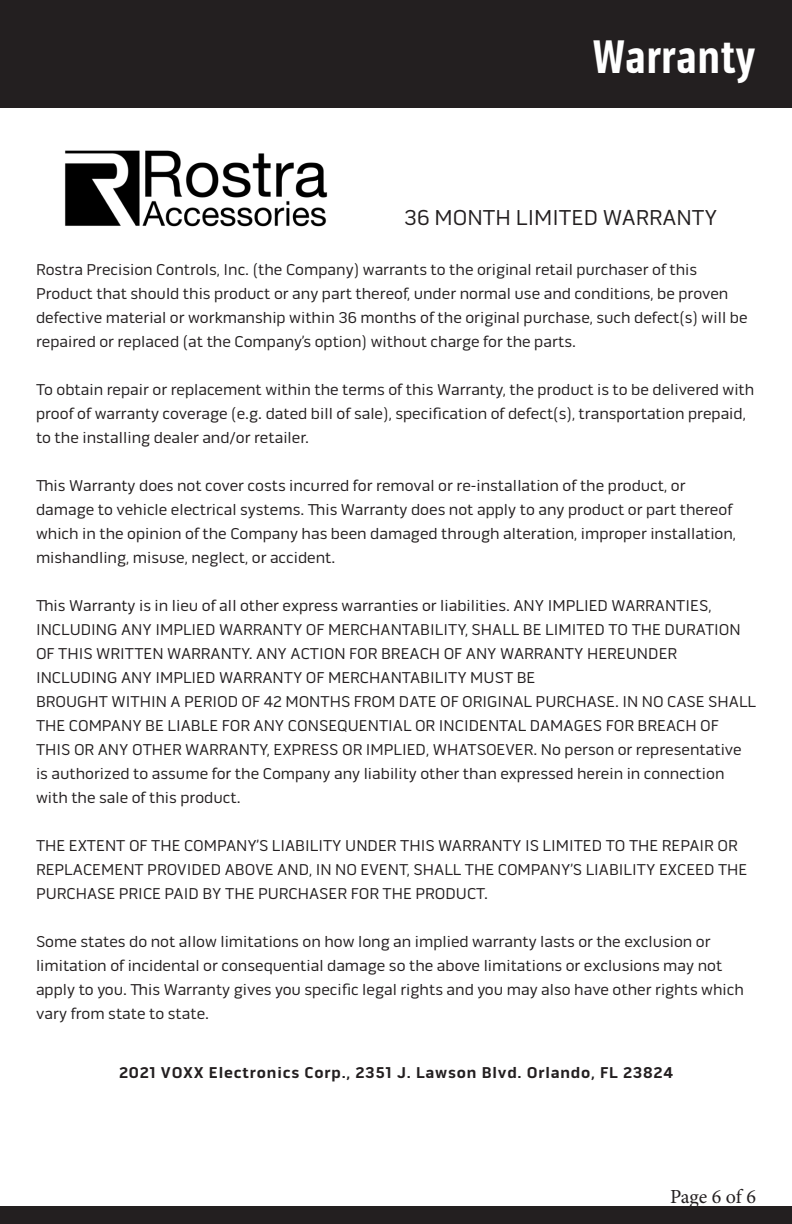
<style>
.page{position:relative;width:792px;height:1224px;background:#fff}
.page>*{position:absolute;margin:0;border:0;box-sizing:border-box;transform-origin:0 0}
.t1{font:700 48px "Pill Gothic 300 mg";color:#fff}
.t2{font:22px "Pill Gothic 600 mg";color:#231f20}
.t3{font:20px "Minion Pro";letter-spacing:-.01em;color:#231f20}
.t4{font:16px/24px "Pill Gothic 600 mg";color:#231f20}
.t5{font:700 16px "Pill Gothic 600 mg";letter-spacing:.05em;color:#231f20}
</style>
<div class="page">
<div style="left:0;top:1206px;width:792px;height:18px;background:#231f20"></div>
<div style="left:0;top:0;width:792px;height:108px;background:#231f20"></div>
<img style="left:65px;top:150px;width:263px;height:76px">
<p class="t1" style="left:593px;top:28px;width:165px">Warranty</p>
<p class="t2" style="left:404px;top:205px;width:315px">36 MONTH LIMITED WARRANTY</p>
<p class="t4" style="left:36px;top:258px;width:713px">Rostra Precision Controls, Inc. (the Company) warrants to the original retail purchaser of this Product that should this product or any part thereof, under normal use and conditions, be proven defective material or workmanship within 36 months of the original purchase, such defect(s) will be repaired or replaced (at the Company’s option) without charge for the parts.</p>
<p class="t4" style="left:36px;top:378px;width:720px">To obtain repair or replacement within the terms of this Warranty, the product is to be delivered with proof of warranty coverage (e.g. dated bill of sale), specification of defect(s), transportation prepaid, to the installing dealer and/or retailer.</p>
<p class="t4" style="left:36px;top:474px;width:702px">This Warranty does not cover costs incurred for removal or re-installation of the product, or damage to vehicle electrical systems. This Warranty does not apply to any product or part thereof which in the opinion of the Company has been damaged through alteration, improper installation, mishandling, misuse, neglect, or accident.</p>
<p class="t4" style="left:36px;top:594px;width:706px">This Warranty is in lieu of all other express warranties or liabilities. ANY IMPLIED WARRANTIES, INCLUDING ANY IMPLIED WARRANTY OF MERCHANTABILITY, SHALL BE LIMITED TO THE DURATION OF THIS WRITTEN WARRANTY. ANY ACTION FOR BREACH OF ANY WARRANTY HEREUNDER INCLUDING ANY IMPLIED WARRANTY OF MERCHANTABILITY MUST BE</p>
<p class="t4" style="left:36px;top:690px;width:722px">BROUGHT WITHIN A PERIOD OF 42 MONTHS FROM DATE OF ORIGINAL PURCHASE. IN NO CASE SHALL THE COMPANY BE LIABLE FOR ANY CONSEQUENTIAL OR INCIDENTAL DAMAGES FOR BREACH OF THIS OR ANY OTHER WARRANTY, EXPRESS OR IMPLIED, WHATSOEVER. No person or representative is authorized to assume for the Company any liability other than expressed herein in connection with the sale of this product.</p>
<p class="t4" style="left:36px;top:834px;width:713px">THE EXTENT OF THE COMPANY’S LIABILITY UNDER THIS WARRANTY IS LIMITED TO THE REPAIR OR<br>REPLACEMENT PROVIDED ABOVE AND, IN NO EVENT, SHALL THE COMPANY’S LIABILITY EXCEED THE<br>PURCHASE PRICE PAID BY THE PURCHASER FOR THE PRODUCT.</p>
<p class="t4" style="left:36px;top:930px;width:709px">Some states do not allow limitations on how long an implied warranty lasts or the exclusion or limitation of incidental or consequential damage so the above limitations or exclusions may not apply to you. This Warranty gives you specific legal rights and you may also have other rights which vary from state to state.</p>
<p class="t5" style="left:119px;top:1063px;width:555px">2021 VOXX Electronics Corp., 2351 J. Lawson Blvd. Orlando, FL 23824</p>
<p class="t3" style="left:670px;top:1183px;width:87px">Page 6 of 6</p>
</div>
